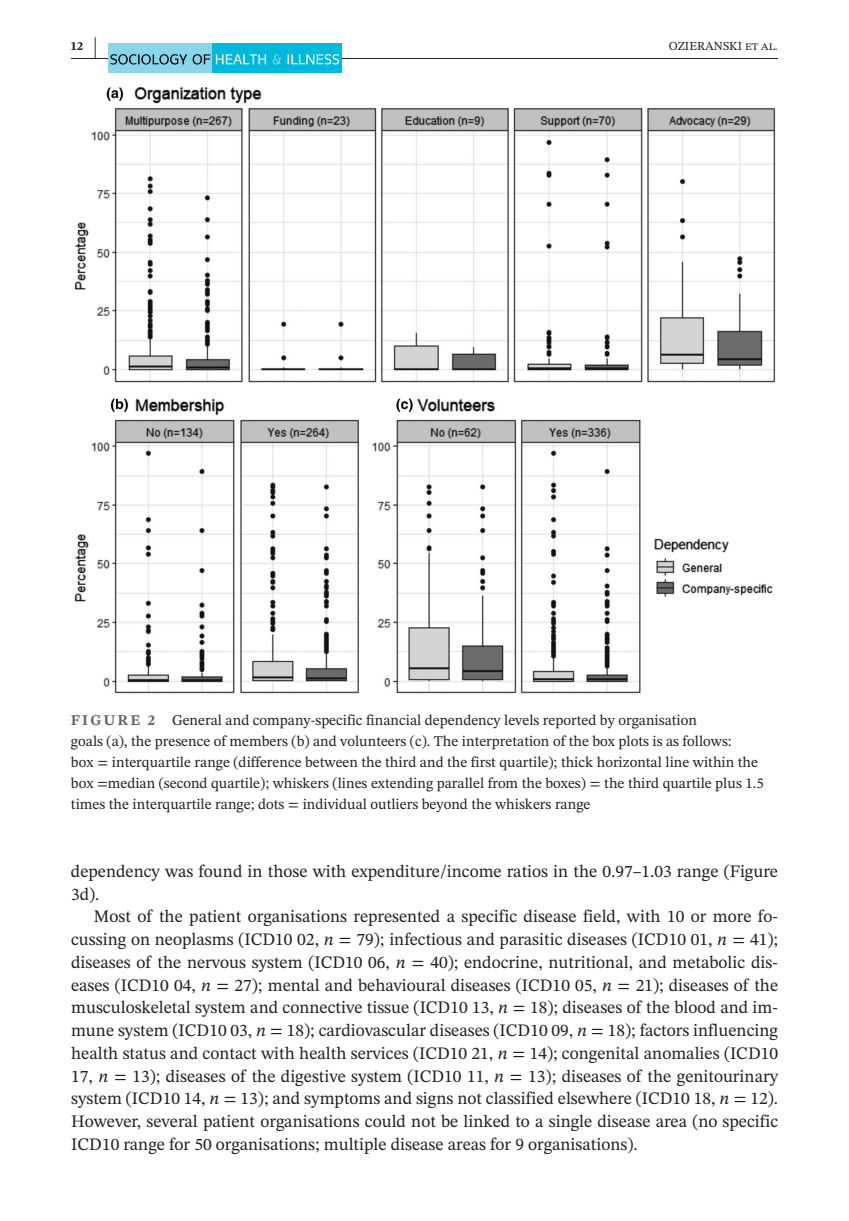
<style>
.page{position:relative;width:849px;height:1221px;background:#fff}
.page>*{position:absolute;margin:0;border:0;box-sizing:border-box;transform-origin:0 0}
.t1{font:17.5px/22.8px "STIX Two Text";color:#231f20}
.t2{font:14.88px/21px "STIX Two Text";color:#231f20}
.t3{font:12.25px "STIX Two Text";color:#231f20}
.t4{font:700 12.25px "STIX Two Text";color:#231f20}
.s1{font-size:24.68px}
.s2{font-weight:700;color:#636366}
.s3{font-style:italic}
</style>
<div class="page">
<hr style="left:71px;top:58px;width:706px;height:1px;background:#231f20">
<div style="left:108px;top:44px;width:104px;height:29px;background:#8ad5ea"></div>
<div style="left:212px;top:44px;width:130px;height:29px;background:#00b8da"></div>
<svg style="left:110px;top:54px;width:100px;height:11px"></svg>
<svg style="left:216px;top:54px;width:50px;height:10px"></svg>
<svg style="left:272px;top:54px;width:9px;height:11px"></svg>
<svg style="left:287px;top:54px;width:52px;height:11px"></svg>
<img style="left:74px;top:87px;width:701px;height:606px">
<p class="t4" style="left:71px;top:37px;width:27px">12 <span class="s1">|</span></p>
<p class="t3" style="left:668px;top:37px;width:110px">OZIERANSKI et al.</p>
<p class="t2" style="left:71px;top:709px;width:694px"><span class="s2">FIGURE 2</span> General and company-specific financial dependency levels reported by organisation<br>goals (a), the presence of members (b) and volunteers (c). The interpretation of the box plots is as follows:<br>box = interquartile range (difference between the third and the first quartile); thick horizontal line within the box =median (second quartile); whiskers (lines extending parallel from the boxes) = the third quartile plus 1.5 times the interquartile range; dots = individual outliers beyond the whiskers range</p>
<p class="t1" style="left:71px;top:859px;width:708px">dependency was found in those with expenditure/income ratios in the 0.97–1.03 range (Figure<br>3d).</p>
<p class="t1" style="left:71px;top:905px;width:708px;text-align:justify;text-indent:23px">Most of the patient organisations represented a specific disease field, with 10 or more fo&shy;cussing on neoplasms (ICD10 02, <span class="s3">n</span> = 79); infectious and parasitic diseases (ICD10 01, <span class="s3">n</span> = 41); diseases of the nervous system (ICD10 06, <span class="s3">n</span> = 40); endocrine, nutritional, and metabolic dis&shy;eases (ICD10 04, <span class="s3">n</span> = 27); mental and behavioural diseases (ICD10 05, <span class="s3">n</span> = 21); diseases of the musculoskeletal system and connective tissue (ICD10 13, <span class="s3">n</span> = 18); diseases of the blood and im&shy;mune system (ICD10 03, <span class="s3">n</span> = 18); cardiovascular diseases (ICD10 09, <span class="s3">n</span> = 18); factors influencing health status and contact with health services (ICD10 21, <span class="s3">n</span> = 14); congenital anomalies (ICD10<br>17, <span class="s3">n</span> = 13); diseases of the digestive system (ICD10 11, <span class="s3">n</span> = 13); diseases of the genitourinary system (ICD10 14, <span class="s3">n</span> = 13); and symptoms and signs not classified elsewhere (ICD10 18, <span class="s3">n</span> = 12).<br>However, several patient organisations could not be linked to a single disease area (no specific ICD10 range for 50 organisations; multiple disease areas for 9 organisations).</p>
</div>
